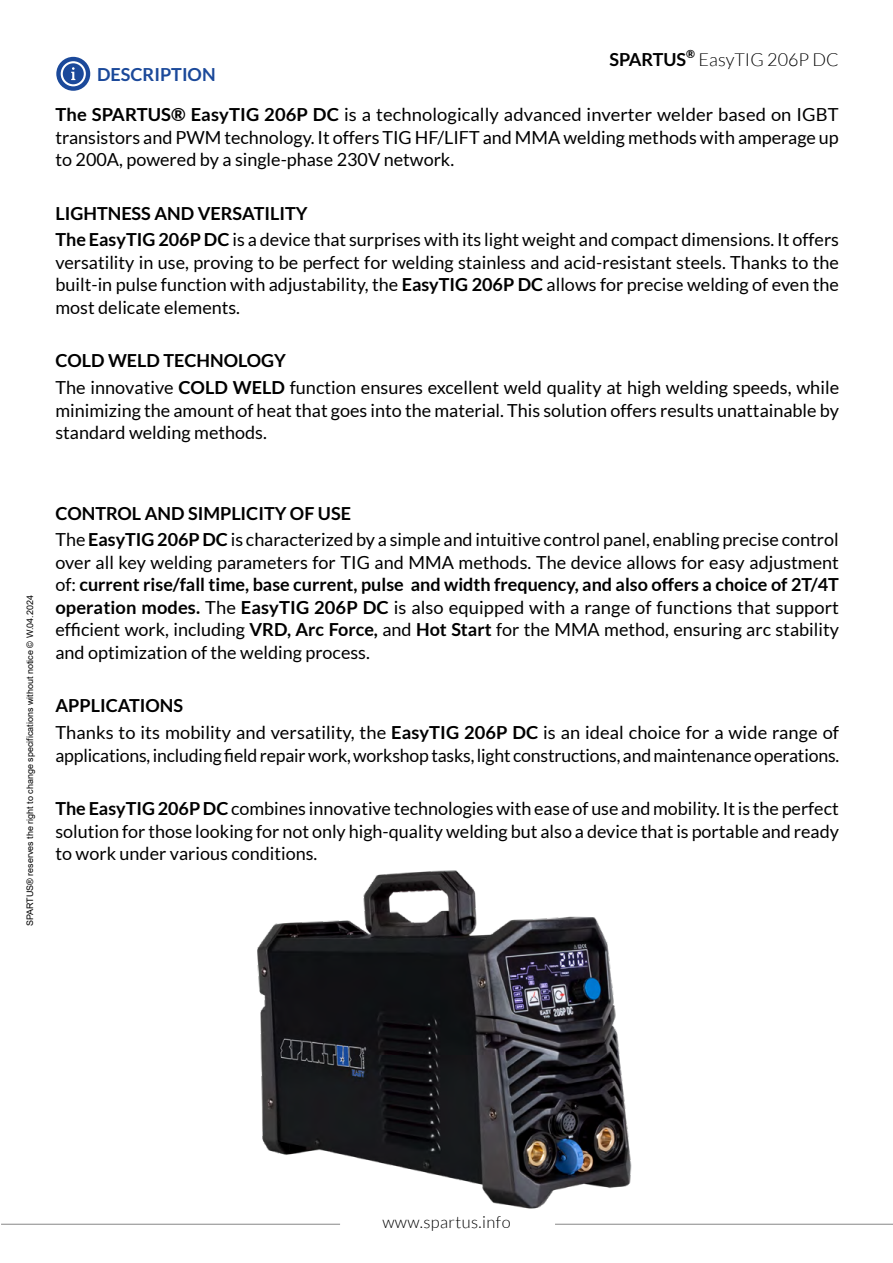
<style>
.page{position:relative;width:893px;height:1263px;background:#fff}
.page>*{position:absolute;margin:0;border:0;box-sizing:border-box;transform-origin:0 0}
.t1{font:18px/22.5px "Lato";color:#000}
.t2{font:300 18px "Lato";color:#000}
.t3{font:700 18px "Lato";color:#1b499a}
.t4{font:700 18px "Lato";color:#000}
.t5{font:300 16.5px "Lato";letter-spacing:.025em;color:#000}
.t6{font:700 11.25px "Lato";color:#000}
.t7{font:9px "Arial";color:#000}
.s1{font-weight:700}
</style>
<div class="page">
<hr style="left:1px;top:1224px;width:339px;height:1px;background:#878787">
<hr style="left:555px;top:1224px;width:338px;height:1px;background:#878787">
<svg style="left:56px;top:57px;width:34px;height:34px"></svg>
<img style="left:257px;top:870px;width:375px;height:339px">
<p class="t3" style="left:97px;top:64px;width:120px">DESCRIPTION</p>
<p class="t4" style="left:609px;top:49px;width:78px">SPARTUS</p>
<p class="t6" style="left:686px;top:47px;width:10px">®</p>
<p class="t2" style="left:699px;top:50px;width:142px">EasyTIG 206P DC</p>
<p class="t1" style="left:55px;top:103px;width:785px;text-align:justify"><span class="s1">The SPARTUS® EasyTIG 206P DC</span> is a technologically advanced inverter welder based on IGBT transistors and PWM technology. It offers TIG HF/LIFT and MMA welding methods with amperage up to 200A, powered by a single-phase 230V network.</p>
<p class="t1" style="left:55px;top:200px;width:785px;line-height:26.7px"><span class="s1">LIGHTNESS AND VERSATILITY<br>The EasyTIG 206P DC</span> is a device that surprises with its light weight and compact dimensions. It offers</p>
<p class="t1" style="left:55px;top:251px;width:785px;text-align:justify">versatility in use, proving to be perfect for welding stainless and acid-resistant steels. Thanks to the built-in pulse function with adjustability, the <span class="s1">EasyTIG 206P DC</span> allows for precise welding of even the most delicate elements.</p>
<p class="t1" style="left:55px;top:347px;width:785px;line-height:26.7px"><span class="s1">COLD WELD TECHNOLOGY<br></span>The innovative <span class="s1">COLD WELD</span> function ensures excellent weld quality at high welding speeds, while</p>
<p class="t1" style="left:55px;top:399px;width:785px">minimizing the amount of heat that goes into the material. This solution offers results unattainable by standard welding methods.</p>
<p class="t7" style="left:24px;top:926px;width:333px;rotate:-90deg">SPARTUS® reserves the right to change specifications without notice © W.04.2024</p>
<p class="t1" style="left:55px;top:499px;width:785px;line-height:26.7px"><span class="s1">CONTROL AND SIMPLICITY OF USE<br></span>The <span class="s1">EasyTIG 206P DC</span> is characterized by a simple and intuitive control panel, enabling precise control</p>
<p class="t1" style="left:55px;top:551px;width:785px;text-align:justify">over all key welding parameters for TIG and MMA methods. The device allows for easy adjustment of: <span class="s1">current rise/fall time, base current, pulse and width frequency, and also offers a choice of 2T/4T operation modes.</span> The <span class="s1">EasyTIG 206P DC</span> is also equipped with a range of functions that support efficient work, including <span class="s1">VRD, Arc Force,</span> and <span class="s1">Hot Start</span> for the MMA method, ensuring arc stability and optimization of the welding process.</p>
<p class="t1" style="left:55px;top:692px;width:785px;line-height:26.7px"><span class="s1">APPLICATIONS<br></span>Thanks to its mobility and versatility, the <span class="s1">EasyTIG 206P DC</span> is an ideal choice for a wide range of</p>
<p class="t1" style="left:55px;top:744px;width:785px">applications, including field repair work, workshop tasks, light constructions, and maintenance operations.</p>
<p class="t1" style="left:55px;top:797px;width:785px;text-align:justify"><span class="s1">The EasyTIG 206P DC</span> combines innovative technologies with ease of use and mobility. It is the perfect solution for those looking for not only high-quality welding but also a device that is portable and ready to work under various conditions.</p>
<p class="t5" style="left:382px;top:1213px;width:130px">www.spartus.info</p>
</div>
